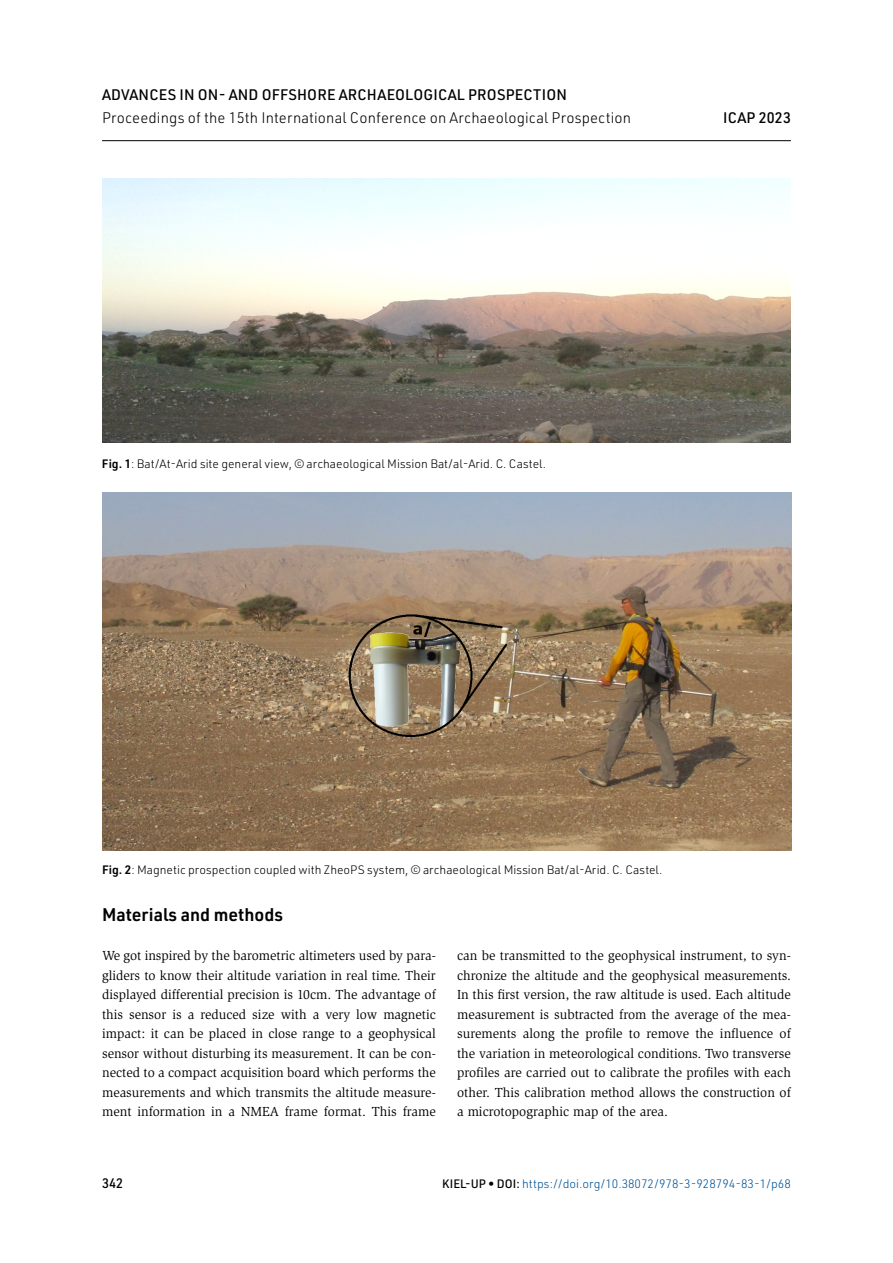
<style>
.page{position:relative;width:893px;height:1263px;background:#fff}
.page>*{position:absolute;margin:0;border:0;box-sizing:border-box;transform-origin:0 0}
.KUP_4__Kapitelübersc{font:600 18px "URWDIN";color:#000}
.t1{font:15px "URWDIN Light 3";letter-spacing:.01em;color:#000}
.t2{font:500 15px "URWDIN";letter-spacing:.01em;color:#000}
.KUP_6__Fließtext{font:13.5px/19.5px "Slimbach Std";color:#000;text-align:justify}
.t3{font:500 13.5px "URWDIN";color:#000;scale:.96 1}
.KUP_7__Bildunterschr{font:300 12px "URWDIN";color:#000}
.t4{font:300 12px "URWDIN";color:#005498}
.s1{font-weight:600}
.s2{font-weight:500;color:#000}
</style>
<div class="page">
<hr style="left:102px;top:140px;width:689px;height:1px;background:#000">
<img style="left:102px;top:179px;width:689px;height:263px">
<img style="left:102px;top:492px;width:689px;height:358px">
<p class="t2" style="left:102px;top:85px;width:466px">ADVANCES IN ON- AND OFFSHORE ARCHAEOLOGICAL PROSPECTION</p>
<p class="t1" style="left:102px;top:108px;width:531px">Proceedings of the 15th International Conference on Archaeological Prospection</p>
<p class="t2" style="left:723px;top:108px;width:69px">ICAP 2023</p>
<p class="KUP_7__Bildunterschr" style="left:102px;top:456px;width:446px"><span class="s1">Fig. 1</span>: Bat/At-Arid site general view, © archaeological Mission Bat/al-Arid. C. Castel.</p>
<p class="KUP_7__Bildunterschr" style="left:102px;top:861px;width:562px"><span class="s1">Fig. 2</span>: Magnetic prospection coupled with ZheoPS system, © archaeological Mission Bat/al-Arid. C. Castel.</p>
<p class="KUP_4__Kapitelübersc" style="left:102px;top:902px;width:182px">Materials and methods</p>
<p class="KUP_6__Fließtext" style="left:102px;top:946px;width:335px">We got inspired by the barometric altimeters used by para&shy;gliders to know their altitude variation in real time. Their displayed differential precision is 10cm. The advantage of this sensor is a reduced size with a very low magnetic impact: it can be placed in close range to a geophysical sensor without disturbing its measurement. It can be con&shy;nected to a compact acquisition board which performs the measurements and which transmits the altitude measure&shy;ment information in a NMEA frame format. This frame</p>
<p class="KUP_6__Fließtext" style="left:457px;top:946px;width:335px">can be transmitted to the geophysical instrument, to syn&shy;chronize the altitude and the geophysical measurements.<br>In this first version, the raw altitude is used. Each altitude measurement is subtracted from the average of the mea&shy;surements along the profile to remove the influence of the variation in meteorological conditions. Two transverse profiles are carried out to calibrate the profiles with each other. This calibration method allows the construction of a microtopographic map of the area.</p>
<p class="t3" style="left:102px;top:1174px;width:23px">342</p>
<p class="t4" style="left:442px;top:1175px;width:350px"><span class="s2">KIEL-UP • DOI:</span> https://doi.org/10.38072/978-3-928794-83-1/p68</p>
</div>
